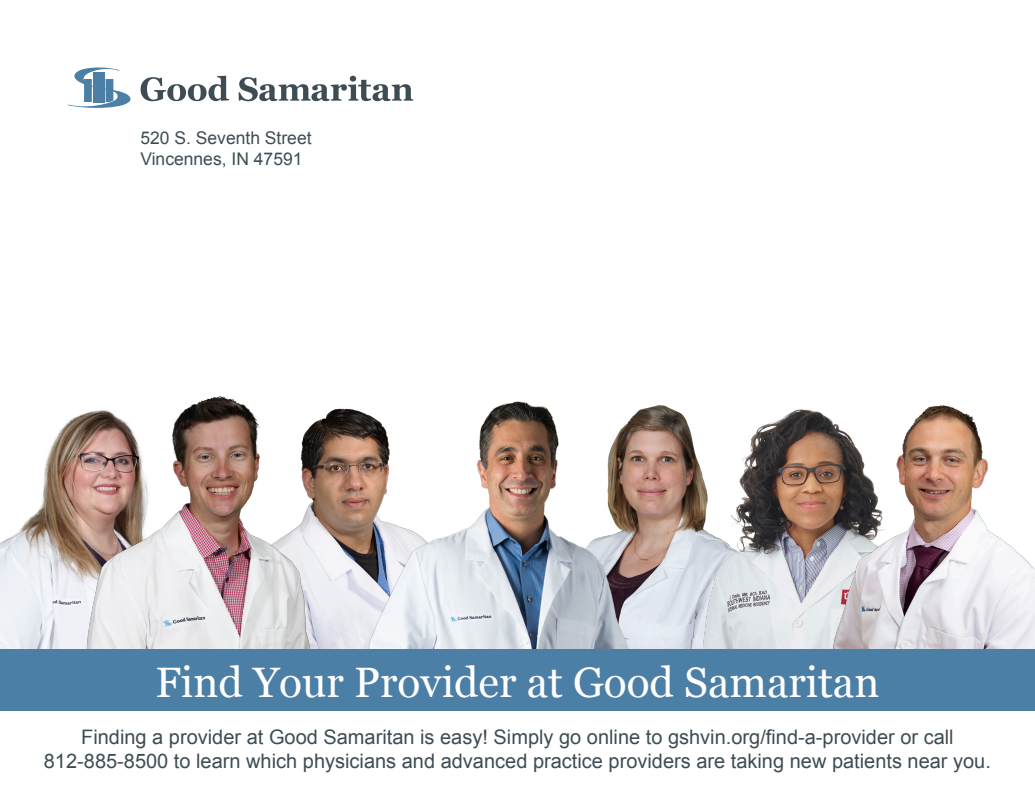
<style>
.page{position:relative;width:1035px;height:810px;background:#fff}
.page>*{position:absolute;margin:0;border:0;box-sizing:border-box;transform-origin:0 0}
.t1{font:42.5px "Georgia";color:#fff}
.t2{font:20px/24px "Arial";color:#3e4d54;text-align:center}
.t3{font:17.5px "Arial";color:#3e4d54}
</style>
<div class="page">
<svg style="left:141px;top:76px;width:88px;height:25px"></svg>
<svg style="left:239px;top:76px;width:174px;height:25px"></svg>
<svg style="left:68px;top:68px;width:62px;height:40px"></svg>
<div style="left:93px;top:72px;width:11px;height:30px;background:#4c7fa6"></div>
<img style="left:340px;top:408px;width:13px;height:242px">
<img style="left:0;top:422px;width:68px;height:228px">
<img style="left:68px;top:396px;width:272px;height:254px">
<img style="left:632px;top:405px;width:68px;height:245px">
<img style="left:353px;top:401px;width:279px;height:249px">
<img style="left:700px;top:409px;width:121px;height:241px">
<img style="left:821px;top:405px;width:214px;height:245px">
<div style="left:0;top:650px;width:1035px;height:61px;background:#4c7fa6"></div>
<p class="t3" style="left:140px;top:126px;width:173px">520 S. Seventh Street</p>
<p class="t3" style="left:140px;top:147px;width:164px">Vincennes, IN 47591</p>
<p class="t1" style="left:155px;top:651px;width:726px">Find Your Provider at Good Samaritan</p>
<p class="t2" style="left:44px;top:726px;width:949px">Finding a provider at Good Samaritan is easy! Simply go online to gshvin.org/find-a-provider or call<br>812-885-8500 to learn which physicians and advanced practice providers are taking new patients near you.</p>
</div>
